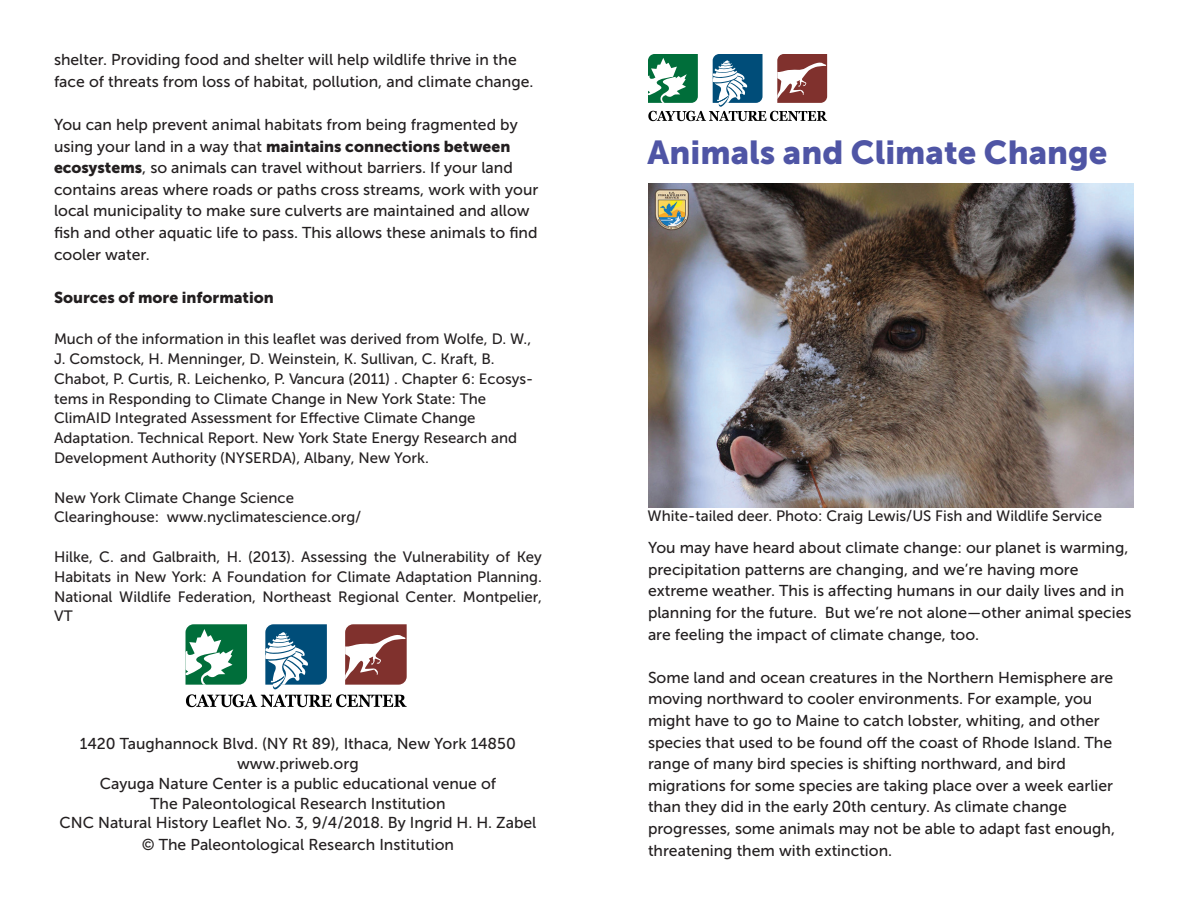
<style>
.page{position:relative;width:1188px;height:918px;background:#fff}
.page>*{position:absolute;margin:0;border:0;box-sizing:border-box;transform-origin:0 0}
.t1{font:33px "Museo Sans 900";color:#4f55a5}
.t2{font:15.75px/21.6px "Museo Sans 500";color:#231f20}
.t3{font:15.75px "Museo Sans 900";color:#231f20}
.t4{font:15px/19.8px "Museo Sans 500";color:#231f20}
.s1{font-family:"Museo Sans 500"}
.s2{font-family:"Museo Sans 900"}
</style>
<div class="page">
<svg style="left:186px;top:624px;width:221px;height:83px"></svg>
<img style="left:648px;top:184px;width:486px;height:324px">
<svg style="left:648px;top:54px;width:179px;height:67px"></svg>
<p class="t2" style="left:54px;top:50px;width:481px">shelter. Providing food and shelter will help wildlife thrive in the face of threats from loss of habitat, pollution, and climate change.</p>
<p class="t2" style="left:54px;top:115px;width:465px">You can help prevent animal habitats from being fragmented by</p>
<p class="t3" style="left:54px;top:140px;width:458px"><span class="s1">using your land in a way that</span> maintains connections between</p>
<p class="t2" style="left:54px;top:158px;width:486px"><span class="s2">ecosystems</span>, so animals can travel without barriers. If your land contains areas where roads or paths cross streams, work with your local municipality to make sure culverts are maintained and allow fish and other aquatic life to pass. This allows these animals to find cooler water.</p>
<p class="t3" style="left:54px;top:291px;width:221px">Sources of more information</p>
<p class="t4" style="left:54px;top:330px;width:481px">Much of the information in this leaflet was derived from Wolfe, D. W., J. Comstock, H. Menninger, D. Weinstein, K. Sullivan, C. Kraft, B.<br>Chabot, P. Curtis, R. Leichenko, P. Vancura (2011) . Chapter 6: Ecosys&shy;tems in Responding to Climate Change in New York State: The ClimAID Integrated Assessment for Effective Climate Change Adaptation. Technical Report. New York State Energy Research and Development Authority (NYSERDA), Albany, New York.</p>
<p class="t4" style="left:54px;top:489px;width:309px">New York Climate Change Science<br>Clearinghouse: www.nyclimatescience.org/</p>
<p class="t4" style="left:54px;top:548px;width:489px;text-align:justify">Hilke, C. and Galbraith, H. (2013). Assessing the Vulnerability of Key Habitats in New York: A Foundation for Climate Adaptation Planning.<br>National Wildlife Federation, Northeast Regional Center. Montpelier, VT</p>
<p class="t2" style="left:59px;top:735px;width:479px;line-height:19.8px;text-align:center">1420 Taughannock Blvd. (NY Rt 89), Ithaca, New York 14850 www.priweb.org<br>Cayuga Nature Center is a public educational venue of<br>The Paleontological Research Institution<br>CNC Natural History Leaflet No. 3, 9/4/2018. By Ingrid H. H. Zabel</p>
<p class="t2" style="left:142px;top:835px;width:314px">© The Paleontological Research Institution</p>
<h1 class="t1" style="left:648px;top:139px;width:461px">Animals and Climate Change</h1>
<p class="t4" style="left:648px;top:508px;width:456px">White-tailed deer. Photo: Craig Lewis/US Fish and Wildlife Service</p>
<p class="t2" style="left:648px;top:538px;width:485px">You may have heard about climate change: our planet is warming, precipitation patterns are changing, and we’re having more extreme weather. This is affecting humans in our daily lives and in planning for the future. But we’re not alone—other animal species are feeling the impact of climate change, too.</p>
<p class="t2" style="left:648px;top:668px;width:469px">Some land and ocean creatures in the Northern Hemisphere are moving northward to cooler environments. For example, you might have to go to Maine to catch lobster, whiting, and other species that used to be found off the coast of Rhode Island. The range of many bird species is shifting northward, and bird migrations for some species are taking place over a week earlier than they did in the early 20th century. As climate change progresses, some animals may not be able to adapt fast enough, threatening them with extinction.</p>
</div>
